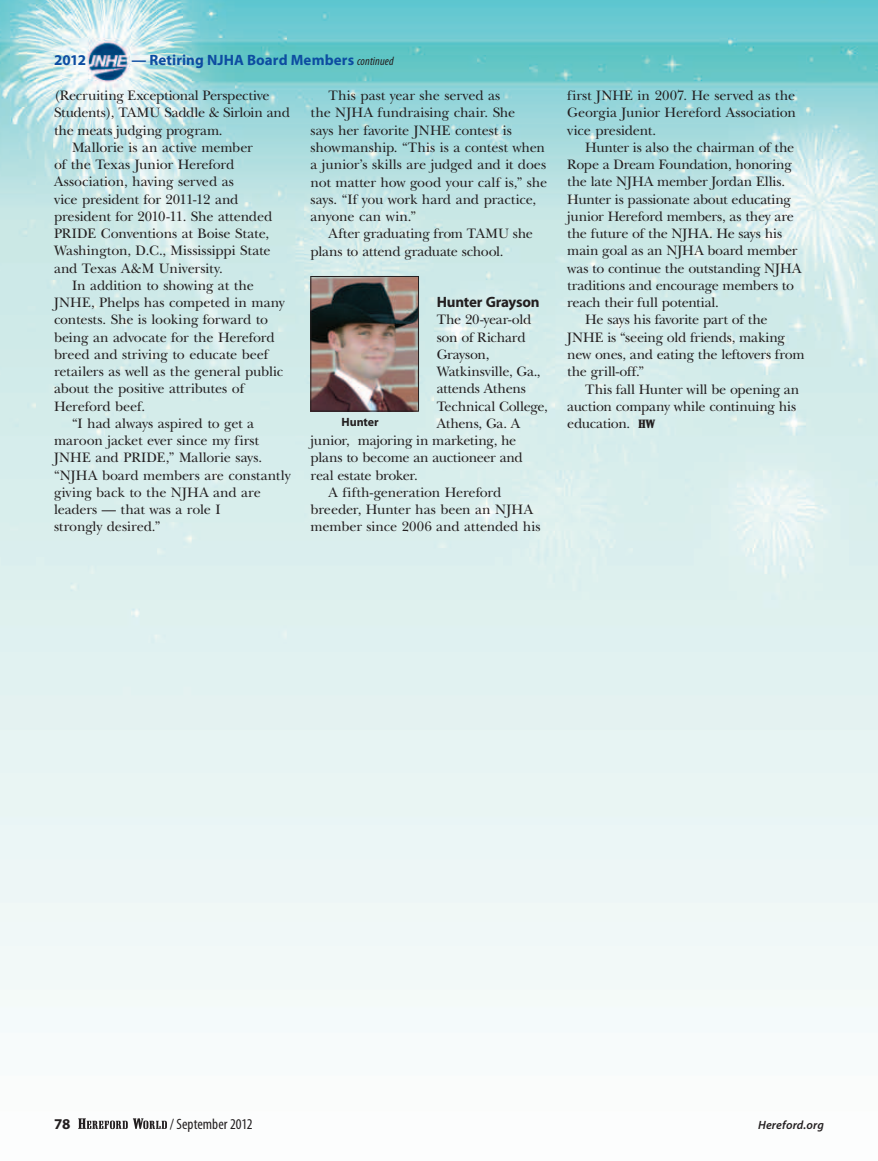
<style>
.page{position:relative;width:878px;height:1161px;background:#fff}
.page>*{position:absolute;margin:0;border:0;box-sizing:border-box;transform-origin:0 0}
.t1{font:700 15px "Myriad Pro";letter-spacing:.005em;color:#0d4da1}
.t2{font:700 15px "Myriad Pro";letter-spacing:-.015em;color:#231f20}
.t3{font:condensed 15px "Myriad Pro";letter-spacing:.005em;color:#231f20}
.t4{font:14.25px/17.2px "New Baskerville";letter-spacing:-.01em;color:#231f20}
.t5{font:italic 600 12px "Myriad Pro";letter-spacing:.015em;color:#231f20}
.t6{font:700 12px "Myriad Pro";letter-spacing:-.005em;color:#231f20}
.s1{font-weight:400;font-style:italic;font-stretch:condensed;font-size:12px;color:#231f20}
.s2{font-family:"Shattuck";font-size:12px}
</style>
<div class="page">
<img style="left:0;top:0;width:878px;height:1130px">
<img style="left:312px;top:278px;width:104px;height:131px">
<div style="left:310px;top:276px;width:108px;height:135px;border:1px solid #231f20"></div>
<svg style="left:78px;top:1118px;width:89px;height:11px"></svg>
<p class="t1" style="left:54px;top:52px;width:33px">2012</p>
<p class="t1" style="left:131px;top:52px;width:263px">— Retiring NJHA Board Members <span class="s1">continued</span></p>
<p class="t4" style="left:54px;top:87px;width:217px">(Recruiting Exceptional Perspective</p>
<p class="t4" style="left:54px;top:104px;width:237px">Students), TAMU Saddle &amp; Sirloin and</p>
<p class="t4" style="left:54px;top:121px;width:170px">the meats judging program.</p>
<p class="t4" style="left:72px;top:139px;width:182px">Mallorie is an active member</p>
<p class="t4" style="left:54px;top:156px;width:182px">of the Texas Junior Hereford</p>
<p class="t4" style="left:54px;top:173px;width:181px">Association, having served as</p>
<p class="t4" style="left:54px;top:190px;width:186px">vice president for 2011-12 and</p>
<p class="t4" style="left:54px;top:208px;width:220px">president for 2010-11. She attended</p>
<p class="t4" style="left:54px;top:225px;width:217px">PRIDE Conventions at Boise State,</p>
<p class="t4" style="left:54px;top:242px;width:218px">Washington, D.C., Mississippi State</p>
<p class="t4" style="left:54px;top:259px;width:170px">and Texas A&amp;M University.</p>
<p class="t4" style="left:72px;top:277px;width:183px">In addition to showing at the</p>
<p class="t4" style="left:54px;top:294px;width:232px">JNHE, Phelps has competed in many</p>
<p class="t4" style="left:54px;top:311px;width:216px">contests. She is looking forward to</p>
<p class="t4" style="left:54px;top:329px;width:222px">being an advocate for the Hereford</p>
<p class="t4" style="left:54px;top:346px;width:216px">breed and striving to educate beef</p>
<p class="t4" style="left:54px;top:363px;width:231px">retailers as well as the general public</p>
<p class="t4" style="left:54px;top:380px;width:192px">about the positive attributes of</p>
<p class="t4" style="left:54px;top:398px;width:93px">Hereford beef.</p>
<p class="t4" style="left:72px;top:415px;width:184px">“I had always aspired to get a</p>
<p class="t4" style="left:54px;top:432px;width:206px">maroon jacket ever since my first</p>
<p class="t4" style="left:54px;top:449px;width:210px">JNHE and PRIDE,” Mallorie says.</p>
<p class="t4" style="left:54px;top:467px;width:238px">“NJHA board members are constantly</p>
<p class="t4" style="left:54px;top:484px;width:208px">giving back to the NJHA and are</p>
<p class="t4" style="left:54px;top:501px;width:168px">leaders — that was a role I</p>
<p class="t4" style="left:54px;top:518px;width:108px">strongly desired.”</p>
<p class="t4" style="left:567px;top:87px;width:230px;text-align:justify">first JNHE in 2007. He served as the Georgia Junior Hereford Association vice president.</p>
<p class="t4" style="left:585px;top:139px;width:210px">Hunter is also the chairman of the</p>
<p class="t4" style="left:567px;top:156px;width:226px">Rope a Dream Foundation, honoring</p>
<p class="t4" style="left:567px;top:173px;width:219px">the late NJHA member Jordan Ellis.</p>
<p class="t4" style="left:567px;top:191px;width:225px">Hunter is passionate about educating</p>
<p class="t4" style="left:567px;top:208px;width:228px">junior Hereford members, as they are</p>
<p class="t4" style="left:567px;top:225px;width:216px">the future of the NJHA. He says his</p>
<p class="t4" style="left:567px;top:242px;width:232px">main goal as an NJHA board member</p>
<p class="t4" style="left:567px;top:260px;width:236px">was to continue the outstanding NJHA</p>
<p class="t4" style="left:567px;top:277px;width:228px">traditions and encourage members to</p>
<p class="t4" style="left:567px;top:294px;width:153px">reach their full potential.</p>
<p class="t4" style="left:585px;top:311px;width:184px">He says his favorite part of the</p>
<p class="t4" style="left:567px;top:329px;width:219px">JNHE is “seeing old friends, making</p>
<p class="t4" style="left:567px;top:346px;width:239px">new ones, and eating the leftovers from</p>
<p class="t4" style="left:567px;top:363px;width:79px">the grill-off.”</p>
<p class="t4" style="left:585px;top:380px;width:215px">This fall Hunter will be opening an</p>
<p class="t4" style="left:567px;top:398px;width:230px">auction company while continuing his</p>
<p class="t4" style="left:310px;top:87px;width:238px;text-indent:18px">This past year she served as<br>the NJHA fundraising chair. She<br>says her favorite JNHE contest is showmanship. “This is a contest when a junior’s skills are judged and it does not matter how good your calf is,” she says. “If you work hard and practice, anyone can win.”</p>
<p class="t4" style="left:310px;top:225px;width:224px;text-indent:18px">After graduating from TAMU she plans to attend graduate school.</p>
<p class="t2" style="left:436px;top:294px;width:104px">Hunter Grayson</p>
<p class="t4" style="left:436px;top:311px;width:96px">The 20-year-old</p>
<p class="t4" style="left:436px;top:328px;width:90px">son of Richard</p>
<p class="t4" style="left:436px;top:346px;width:54px">Grayson,</p>
<p class="t4" style="left:436px;top:363px;width:105px">Watkinsville, Ga.,</p>
<p class="t4" style="left:436px;top:380px;width:91px">attends Athens</p>
<p class="t4" style="left:436px;top:397px;width:113px">Technical College,</p>
<p class="t4" style="left:436px;top:415px;width:85px">Athens, Ga. A</p>
<p class="t4" style="left:310px;top:432px;width:207px">junior, majoring in marketing, he</p>
<p class="t4" style="left:310px;top:449px;width:214px">plans to become an auctioneer and</p>
<p class="t4" style="left:310px;top:466px;width:109px">real estate broker.</p>
<p class="t4" style="left:328px;top:484px;width:174px">A fifth-generation Hereford</p>
<p class="t4" style="left:310px;top:501px;width:224px">breeder, Hunter has been an NJHA</p>
<p class="t4" style="left:310px;top:518px;width:231px">member since 2006 and attended his</p>
<p class="t6" style="left:341px;top:415px;width:39px">Hunter</p>
<p class="t4" style="left:567px;top:415px;width:89px">education. <span class="s2">HW</span></p>
<p class="t2" style="left:54px;top:1115px;width:18px">78</p>
<p class="t3" style="left:170px;top:1116px;width:84px">/ September 2012</p>
<p class="t5" style="left:758px;top:1118px;width:67px">Hereford.org</p>
</div>
